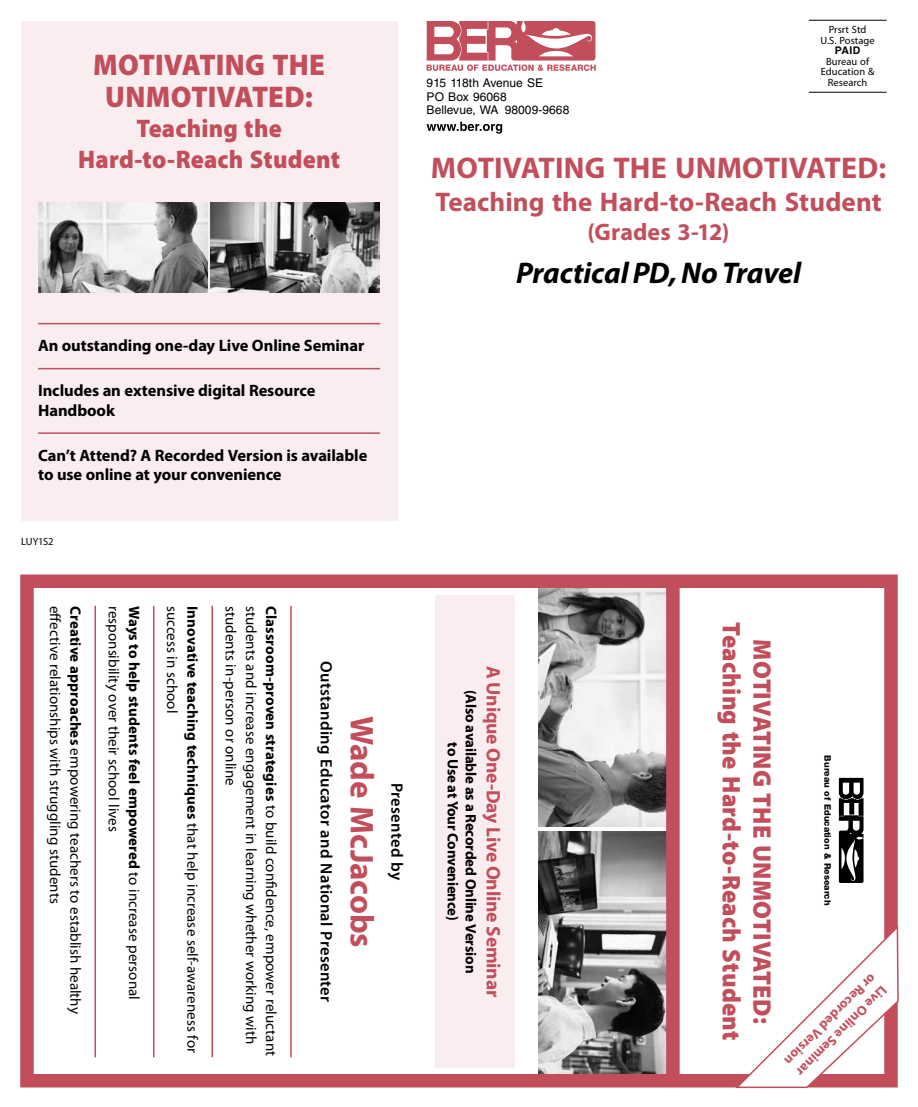
<style>
.page{position:relative;width:918px;height:1107px;background:#fff}
.page>*{position:absolute;margin:0;border:0;box-sizing:border-box;transform-origin:0 0}
.t1{font:700 33px "Myriad Pro";letter-spacing:-.01em;color:#c24e5c}
.t2{font:700 30px "Myriad Pro";color:#c24e5c}
.t3{font:900 30px/31.5px "Myriad Pro";color:#c24e5c;text-align:center;scale:.95 1}
.t4{font:italic 700 30px "Myriad Pro";letter-spacing:-.005em;color:#000}
.t5{font:700 27px "Myriad Pro";letter-spacing:.005em;color:#c24e5c}
.t6{font:900 25.5px/30.6px "Myriad Pro";letter-spacing:.01em;color:#c24e5c;text-align:center;scale:.96 1}
.t7{font:900 25.5px/30.6px "Myriad Pro";letter-spacing:.01em;color:#c24e5c;text-align:center;scale:.95 1}
.t8{font:700 24px "Myriad Pro";letter-spacing:.005em;color:#c24e5c}
.t9{font:700 19.5px "Myriad Pro";letter-spacing:-.01em;color:#c24e5c}
.t10{font:700 16.5px/19.5px "Myriad Pro";letter-spacing:-.005em;color:#000}
.t11{font:600 16.5px "Myriad Pro";letter-spacing:.02em;color:#000}
.t12{font:15px "Myriad Pro";letter-spacing:.005em;color:#000}
.t13{font:700 15px/18px "Myriad Pro";letter-spacing:-.01em;color:#000;text-align:center}
.t14{font:700 15px "Myriad Pro";letter-spacing:.01em;color:#000}
.t15{font:700 13.5px/16.2px "Myriad Pro";color:#c24e5c}
.t16{font:12px/13.5px "Helvetica LT Std";letter-spacing:.005em;color:#000}
.t17{font:10.5px/10.5px "Myriad Pro";letter-spacing:.005em;color:#000;text-align:center}
.t18{font:700 10.5px "Helvetica LT Std";color:#000}
.t19{font:800 9px "Helvetica Neue LT Std";color:#000}
.s1{font-weight:400}
.s2{font-weight:700}
</style>
<div class="page">
<div style="left:21px;top:21px;width:376px;height:499px;background:#f9edef"></div>
<div style="left:435px;top:595px;width:79px;height:473px;background:#f9edef"></div>
<hr style="left:38px;top:323px;width:342px;height:1px;background:#c24e5c">
<hr style="left:38px;top:368px;width:342px;height:1px;background:#c24e5c">
<hr style="left:38px;top:432px;width:342px;height:2px;background:#c24e5c">
<hr style="left:290px;top:606px;width:2px;height:451px;background:#c24e5c">
<hr style="left:212px;top:606px;width:1px;height:451px;background:#c24e5c">
<hr style="left:153px;top:606px;width:1px;height:451px;background:#c24e5c">
<hr style="left:94px;top:606px;width:2px;height:451px;background:#c24e5c">
<hr style="left:809px;top:20px;width:78px;height:1px;background:#000">
<hr style="left:809px;top:92px;width:78px;height:1px;background:#000">
<svg style="left:427px;top:21px;width:169px;height:50px"></svg>
<svg style="left:427px;top:122px;width:75px;height:12px"></svg>
<svg style="left:839px;top:778px;width:25px;height:105px"></svg>
<img style="left:539px;top:589px;width:127px;height:238px">
<img style="left:539px;top:831px;width:127px;height:242px">
<div style="left:20px;top:574px;width:878px;height:514px;border:14px solid #c24e5c"></div>
<div style="left:666px;top:579px;width:14px;height:504px;background:#c24e5c"></div>
<svg style="left:733px;top:925px;width:166px;height:164px"></svg>
<img style="left:38px;top:202px;width:169px;height:90px">
<img style="left:210px;top:202px;width:170px;height:90px">
<h2 class="t3" style="left:93px;top:48px;width:245px">MOTIVATING THE<br>UNMOTIVATED:</h2>
<h3 class="t7" style="left:78px;top:112px;width:277px">Teaching the<br>Hard-to-Reach Student</h3>
<p class="t10" style="left:38px;top:336px;width:328px">An outstanding one-day Live Online Seminar</p>
<p class="t10" style="left:38px;top:381px;width:279px">Includes an extensive digital Resource<br>Handbook</p>
<p class="t10" style="left:38px;top:445px;width:331px">Can’t Attend? A Recorded Version is available to use online at your convenience</p>
<p class="t17" style="left:21px;top:536px;width:34px">LUY1S2</p>
<p class="t17" style="left:821px;top:24px;width:56px">Prsrt Std<br>U.S. Postage</p>
<p class="t18" style="left:835px;top:44px;width:27px">PAID</p>
<p class="t17" style="left:821px;top:56px;width:55px">Bureau of<br>Education &amp;</p>
<p class="t16" style="left:427px;top:76px;width:118px">915 118th Avenue SE</p>
<p class="t17" style="left:828px;top:77px;width:41px">Research</p>
<p class="t16" style="left:427px;top:90px;width:144px">PO Box 96068<br>Bellevue, WA 98009‑9668</p>
<h2 class="t2" style="left:431px;top:148px;width:457px">MOTIVATING THE UNMOTIVATED:</h2>
<h3 class="t5" style="left:435px;top:184px;width:448px">Teaching the Hard-to-Reach Student</h3>
<h3 class="t8" style="left:588px;top:216px;width:143px">(Grades 3-12)</h3>
<h2 class="t4" style="left:516px;top:254px;width:287px">Practical PD, No Travel</h2>
<p class="t14" style="left:144px;top:606px;width:395px;rotate:90deg">Ways to help students feel empowered <span class="s1">to increase personal</span></p>
<p class="t12" style="left:182px;top:606px;width:109px;rotate:90deg">success in school</p>
<p class="t12" style="left:85px;top:606px;width:409px;rotate:90deg"><span class="s2">Creative approaches</span> empowering teachers to establish healthy</p>
<p class="t12" style="left:123px;top:606px;width:228px;rotate:90deg">responsibility over their school lives</p>
<p class="t12" style="left:281px;top:606px;width:452px;rotate:90deg"><span class="s2">Classroom‐proven strategies</span> to build confidence, empower reluctant</p>
<p class="t12" style="left:65px;top:606px;width:300px;rotate:90deg">effective relationships with struggling students</p>
<p class="t12" style="left:202px;top:606px;width:449px;rotate:90deg"><span class="s2">Innovative teaching techniques</span> that help increase self-awareness for</p>
<p class="t12" style="left:240px;top:606px;width:181px;rotate:90deg">students in-person or online</p>
<p class="t12" style="left:260px;top:606px;width:440px;rotate:90deg">students and increase engagement in learning whether working with</p>
<p class="t11" style="left:337px;top:661px;width:343px;rotate:90deg">Outstanding Educator and National Presenter</p>
<h1 class="t1" style="left:384px;top:716px;width:233px;rotate:90deg">Wade McJacobs</h1>
<p class="t11" style="left:407px;top:783px;width:99px;rotate:90deg">Presented by</p>
<h3 class="t9" style="left:506px;top:666px;width:333px;rotate:90deg">A Unique One-Day Live Online Seminar</h3>
<p class="t13" style="left:480px;top:690px;width:285px;rotate:90deg">(Also available as a Recorded Online Version to Use at Your Convenience)</p>
<h3 class="t6" style="left:778px;top:622px;width:437px;rotate:90deg">MOTIVATING THE UNMOTIVATED:<br>Teaching the Hard-to-Reach Student</h3>
<p class="t19" style="left:833px;top:755px;width:151px;rotate:90deg">Bureau of Education &amp; Research</p>
<p class="t15" style="left:891px;top:993px;width:125px;rotate:135deg">Live Online Seminar or Recorded Version</p>
</div>
